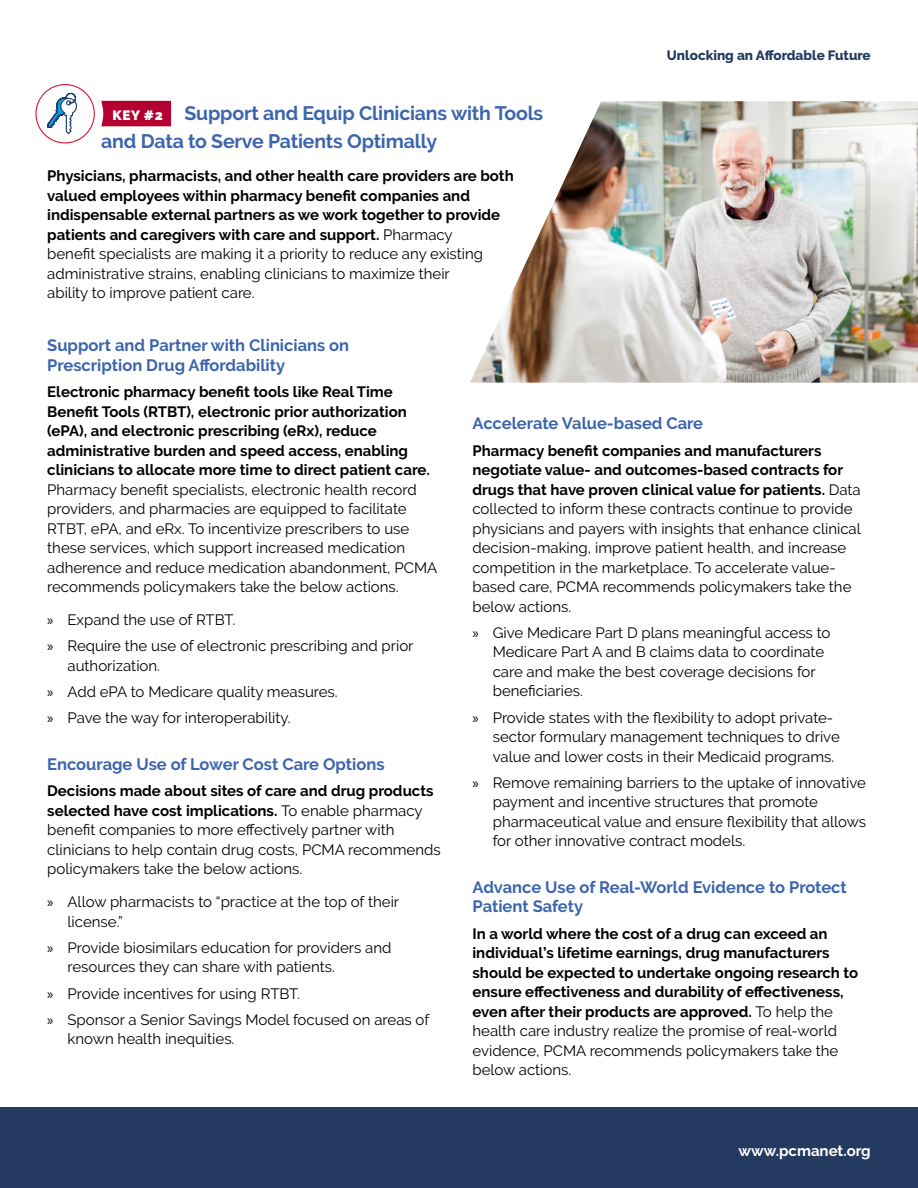
<style>
.page{position:relative;width:918px;height:1188px;background:#fff}
.page>*{position:absolute;margin:0;border:0;box-sizing:border-box;transform-origin:0 0}
.t1{font:700 19.5px/28.5px "Raleway";letter-spacing:-.01em;color:#3c65ac}
.t2{font:700 16.5px/19.5px "Raleway";color:#3c65ac}
.t3{font:15px/19.5px "Raleway";color:#000}
.t4{font:700 15px/19.5px "Raleway";color:#000}
.t5{font:700 15px "Raleway";color:#fff}
.t6{font:800 13.5px "Raleway";color:#243a60}
.s1{font-weight:900;font-size:13.5px;color:#fff}
.s2{font-weight:400}
.s3{font-family:"Myriad Pro"}
.s4{font-weight:700}
</style>
<div class="page">
<div style="left:0;top:1107px;width:918px;height:81px;background:#243a60"></div>
<div style="left:101px;top:101px;width:70px;height:25px;background:#b30031"></div>
<div style="left:27px;top:76px;width:76px;height:76px;background:#fff;border-radius:50%"></div>
<svg style="left:47px;top:91px;width:30px;height:44px"></svg>
<div style="left:35px;top:84px;width:60px;height:59px;border:1px solid #da1a32;border-radius:50%"></div>
<img style="left:470px;top:101px;width:448px;height:282px">
<p class="t6" style="left:667px;top:48px;width:205px">Unlocking an Affordable Future</p>
<h1 class="t1" style="left:101px;top:99px;width:444px;text-indent:11px"><span class="s1">KEY #2</span> Support and Equip Clinicians with Tools and Data to Serve Patients Optimally</h1>
<p class="t4" style="left:47px;top:166px;width:468px">Physicians, pharmacists, and other health care providers are both valued employees within pharmacy benefit companies and indispensable external partners as we work together to provide patients and caregivers with care and support. <span class="s2">Pharmacy<br>benefit specialists are making it a priority to reduce any existing administrative strains, enabling clinicians to maximize their<br>ability to improve patient care.</span></p>
<p class="t2" style="left:47px;top:336px;width:304px">Support and Partner with Clinicians on<br>Prescription Drug Affordability</p>
<p class="t4" style="left:47px;top:382px;width:384px">Electronic pharmacy benefit tools like Real Time Benefit Tools (RTBT), electronic prior authorization (ePA), and electronic prescribing (eRx), reduce administrative burden and speed access, enabling clinicians to allocate more time to direct patient care.</p>
<p class="t3" style="left:47px;top:480px;width:392px">Pharmacy benefit specialists, electronic health record providers, and pharmacies are equipped to facilitate RTBT, ePA, and eRx. To incentivize prescribers to use these services, which support increased medication adherence and reduce medication abandonment, PCMA recommends policymakers take the below actions.</p>
<p class="t3" style="left:47px;top:607px;width:368px;line-height:26.2px"><span class="s3">»</span> Expand the use of RTBT.<br><span class="s3">»</span> Require the use of electronic prescribing and prior</p>
<p class="t3" style="left:47px;top:652px;width:292px;line-height:26.2px;text-indent:20px">authorization.<br><span class="s3">»</span> Add ePA to Medicare quality measures. <span class="s3">»</span> Pave the way for interoperability.</p>
<p class="t2" style="left:47px;top:754px;width:339px">Encourage Use of Lower Cost Care Options</p>
<p class="t3" style="left:47px;top:781px;width:395px"><span class="s4">Decisions made about sites of care and drug products selected have cost implications.</span> To enable pharmacy benefit companies to more effectively partner with clinicians to help contain drug costs, PCMA recommends policymakers take the below actions.</p>
<p class="t3" style="left:68px;top:892px;width:333px;text-indent:-20px"><span class="s3">»</span> Allow pharmacists to “practice at the top of their license.”</p>
<p class="t3" style="left:68px;top:938px;width:326px;text-indent:-20px"><span class="s3">»</span> Provide biosimilars education for providers and resources they can share with patients.</p>
<p class="t3" style="left:47px;top:980px;width:384px;line-height:26.2px"><span class="s3">»</span> Provide incentives for using RTBT.<br><span class="s3">»</span> Sponsor a Senior Savings Model focused on areas of</p>
<p class="t3" style="left:68px;top:1029px;width:168px">known health inequities.</p>
<p class="t2" style="left:472px;top:414px;width:232px">Accelerate Value-based Care</p>
<p class="t3" style="left:472px;top:441px;width:390px"><span class="s4">Pharmacy benefit companies and manufacturers negotiate value- and outcomes-based contracts for drugs that have proven clinical value for patients.</span> Data collected to inform these contracts continue to provide physicians and payers with insights that enhance clinical decision-making, improve patient health, and increase competition in the marketplace. To accelerate value&shy;based care, PCMA recommends policymakers take the below actions.</p>
<p class="t3" style="left:493px;top:623px;width:339px;text-indent:-20px"><span class="s3">»</span> Give Medicare Part D plans meaningful access to Medicare Part A and B claims data to coordinate care and make the best coverage decisions for beneficiaries.</p>
<p class="t3" style="left:493px;top:708px;width:349px;text-indent:-20px"><span class="s3">»</span> Provide states with the flexibility to adopt private&shy;sector formulary management techniques to drive value and lower costs in their Medicaid programs.</p>
<p class="t3" style="left:493px;top:773px;width:375px;text-indent:-20px"><span class="s3">»</span> Remove remaining barriers to the uptake of innovative payment and incentive structures that promote pharmaceutical value and ensure flexibility that allows for other innovative contract models.</p>
<p class="t2" style="left:472px;top:877px;width:376px">Advance Use of Real-World Evidence to Protect<br>Patient Safety</p>
<p class="t4" style="left:472px;top:924px;width:387px">In a world where the cost of a drug can exceed an individual’s lifetime earnings, drug manufacturers should be expected to undertake ongoing research to ensure effectiveness and durability of effectiveness, even after their products are approved. <span class="s2">To help the health care industry realize the promise of real-world evidence, PCMA recommends policymakers take the below actions.</span></p>
<p class="t5" style="left:739px;top:1142px;width:134px">www.pcmanet.org</p>
</div>
